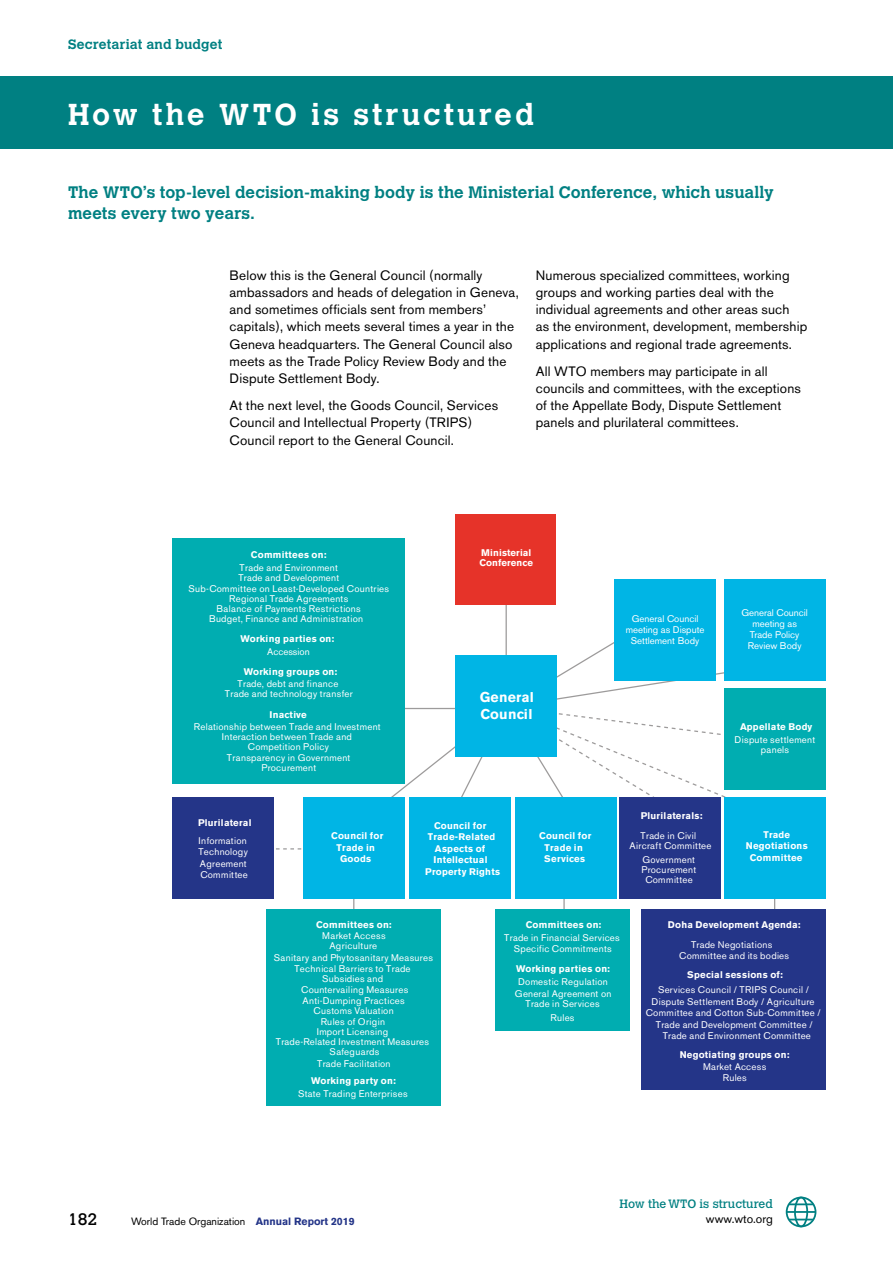
<style>
.page{position:relative;width:893px;height:1263px;background:#fff}
.page>*{position:absolute;margin:0;border:0;box-sizing:border-box;transform-origin:0 0}
.t1{font:700 30px "Calvert";letter-spacing:.105em;color:#fff}
.t2{font:700 16.5px/20.2px "Calvert";letter-spacing:.005em;color:#008082}
.t3{font:16.5px "Calvert";color:#000}
.t4{font:700 14.1px/16.6px "Akzidenz Grotesk BE";letter-spacing:.015em;color:#fff}
.t5{font:13.5px/17.2px "Akzidenz Grotesk BE";letter-spacing:.015em;color:#000}
.t6{font:700 13.5px "Calvert";letter-spacing:.01em;color:#008082}
.t7{font:12px "Calvert";color:#008082}
.t8{font:12px "Akzidenz Grotesk BE";color:#000}
.t9{font:10.5px "Akzidenz Grotesk BE";color:#000}
.t10{font:9.6px/10.2px "Akzidenz Grotesk BE";letter-spacing:.025em;color:#fff;text-align:center}
.t11{font:700 9.6px/11.6px "Akzidenz Grotesk BE";letter-spacing:.025em;color:#fff;text-align:center}
.t12{font:9.6px/10.8px "Akzidenz Grotesk BE";color:#fff;text-align:center}
.t13{font:9.6px "Akzidenz Grotesk BE";color:#0d4582}
.s1{font-weight:700;color:#243588}
</style>
<div class="page">
<div style="left:0;top:77px;width:893px;height:72px;background:#008082"></div>
<div style="left:724px;top:579px;width:101px;height:102px;background:#00b5e5"></div>
<hr style="left:563px;top:890px;width:2px;height:28px;background:#9d9b9b">
<div style="left:515px;top:797px;width:101px;height:101px;background:#00b5e5"></div>
<div style="left:409px;top:797px;width:102px;height:101px;background:#00b5e5"></div>
<div style="left:641px;top:909px;width:184px;height:181px;background:#243588"></div>
<hr style="left:506px;top:605px;width:1px;height:64px;background:#9d9b9b">
<div style="left:455px;top:515px;width:101px;height:90px;background:#e63329"></div>
<svg style="left:276px;top:848px;width:26px;height:1px"></svg>
<svg style="left:374px;top:618px;width:352px;height:193px"></svg>
<div style="left:455px;top:655px;width:102px;height:102px;background:#00b5e5"></div>
<div style="left:724px;top:688px;width:101px;height:102px;background:#00adb1"></div>
<div style="left:172px;top:797px;width:102px;height:101px;background:#243588"></div>
<div style="left:619px;top:797px;width:102px;height:101px;background:#243588"></div>
<div style="left:303px;top:797px;width:102px;height:101px;background:#00b5e5"></div>
<div style="left:724px;top:797px;width:101px;height:101px;background:#00b5e5"></div>
<div style="left:495px;top:909px;width:134px;height:122px;background:#00adb1"></div>
<div style="left:267px;top:909px;width:174px;height:197px;background:#00adb1"></div>
<div style="left:172px;top:538px;width:233px;height:245px;background:#00adb1"></div>
<div style="left:614px;top:579px;width:102px;height:102px;background:#00b5e5"></div>
<div style="left:786px;top:1196px;width:30px;height:31px;border:2px solid #008082;border-radius:50%"></div>
<div style="left:794px;top:1196px;width:14px;height:31px;border:2px solid #008082;border-radius:50%"></div>
<hr style="left:787px;top:1211px;width:28px;height:2px;background:#008082">
<svg style="left:789px;top:1219px;width:24px;height:1px"></svg>
<hr style="left:789px;top:1203px;width:24px;height:2px;background:#008082">
<h3 class="t6" style="left:68px;top:36px;width:156px">Secretariat and budget</h3>
<h1 class="t1" style="left:68px;top:95px;width:468px">How the WTO is structured</h1>
<h2 class="t2" style="left:68px;top:182px;width:707px">The WTO’s top-level decision-making body is the Ministerial Conference, which usually meets every two years.</h2>
<p class="t5" style="left:230px;top:266px;width:291px">Below this is the General Council (normally ambassadors and heads of delegation in Geneva, and sometimes officials sent from members’ capitals), which meets several times a year in the Geneva headquarters. The General Council also meets as the Trade Policy Review Body and the Dispute Settlement Body.</p>
<h3 class="t5" style="left:230px;top:397px;width:270px">At the next level, the Goods Council, Services<br>Council and Intellectual Property (TRIPS)<br>Council report to the General Council.</h3>
<h3 class="t5" style="left:536px;top:266px;width:273px">Numerous specialized committees, working groups and working parties deal with the individual agreements and other areas such<br>as the environment, development, membership applications and regional trade agreements.</h3>
<h3 class="t5" style="left:536px;top:362px;width:267px">All WTO members may participate in all councils and committees, with the exceptions of the Appellate Body, Dispute Settlement panels and plurilateral committees.</h3>
<p class="t11" style="left:251px;top:549px;width:77px">Committees on:</p>
<p class="t10" style="left:188px;top:563px;width:202px">Trade and Environment<br>Trade and Development<br>Sub-Committee on Least-Developed Countries<br>Regional Trade Agreements<br>Balance of Payments Restrictions<br>Budget, Finance and Administration</p>
<p class="t11" style="left:241px;top:632px;width:95px">Working parties on:</p>
<p class="t12" style="left:267px;top:646px;width:44px">Accession</p>
<p class="t11" style="left:244px;top:666px;width:95px">Working groups on:</p>
<p class="t10" style="left:225px;top:679px;width:129px">Trade, debt and finance<br>Trade and technology transfer</p>
<p class="t11" style="left:269px;top:708px;width:39px">Inactive</p>
<p class="t10" style="left:194px;top:721px;width:188px">Relationship between Trade and Investment<br>Interaction between Trade and<br>Competition Policy<br>Transparency in Government<br>Procurement</p>
<p class="t11" style="left:479px;top:547px;width:55px;line-height:10.2px;text-align:left">Ministerial<br>Conference</p>
<h3 class="t4" style="left:480px;top:689px;width:56px">General<br>Council</h3>
<p class="t12" style="left:626px;top:614px;width:80px">General Council meeting as Dispute<br>Settlement Body</p>
<p class="t12" style="left:741px;top:607px;width:68px">General Council meeting as<br>Trade Policy<br>Review Body</p>
<p class="t11" style="left:740px;top:721px;width:74px">Appellate Body</p>
<p class="t10" style="left:735px;top:734px;width:82px">Dispute settlement panels</p>
<p class="t11" style="left:198px;top:817px;width:55px">Plurilateral</p>
<p class="t10" style="left:199px;top:835px;width:51px;line-height:11.6px;text-align:left">Information<br>Technology<br>Agreement<br>Committee</p>
<p class="t13" style="left:244px;top:817px;width:4px">:</p>
<p class="t11" style="left:641px;top:810px;width:63px">Plurilaterals:</p>
<p class="t10" style="left:630px;top:830px;width:84px">Trade in Civil<br>Aircraft Committee</p>
<p class="t10" style="left:641px;top:854px;width:56px">Government<br>Procurement<br>Committee</p>
<p class="t11" style="left:668px;top:919px;width:134px">Doha Development Agenda:</p>
<p class="t10" style="left:679px;top:939px;width:111px;line-height:11.6px">Trade Negotiations<br>Committee and its bodies</p>
<p class="t11" style="left:687px;top:969px;width:97px">Special sessions of:</p>
<p class="t10" style="left:658px;top:984px;width:152px">Services Council / TRIPS Council /</p>
<p class="t10" style="left:652px;top:996px;width:165px">Dispute Settlement Body / Agriculture</p>
<p class="t10" style="left:646px;top:1008px;width:176px">Committee and Cotton Sub-Committee /</p>
<p class="t10" style="left:656px;top:1019px;width:158px">Trade and Development Committee /</p>
<p class="t10" style="left:663px;top:1031px;width:150px">Trade and Environment Committee</p>
<p class="t11" style="left:680px;top:1049px;width:111px">Negotiating groups on:</p>
<p class="t10" style="left:703px;top:1062px;width:65px">Market Access<br>Rules</p>
<p class="t11" style="left:331px;top:830px;width:54px">Council for<br>Trade in<br>Goods</p>
<p class="t11" style="left:425px;top:820px;width:76px">Council for<br>Trade-Related<br>Aspects of<br>Intellectual<br>Property Rights</p>
<p class="t11" style="left:539px;top:830px;width:54px">Council for<br>Trade in<br>Services</p>
<p class="t11" style="left:746px;top:829px;width:63px">Trade<br>Negotiations<br>Committee</p>
<p class="t11" style="left:316px;top:919px;width:77px">Committees on:</p>
<p class="t10" style="left:322px;top:930px;width:65px">Market Access<br>Agriculture</p>
<p class="t10" style="left:274px;top:951px;width:161px;line-height:11.6px">Sanitary and Phytosanitary Measures<br>Technical Barriers to Trade</p>
<p class="t10" style="left:301px;top:974px;width:109px">Subsidies and<br>Countervailing Measures</p>
<p class="t10" style="left:276px;top:996px;width:155px">Anti-Dumping Practices<br>Customs Valuation<br>Rules of Origin<br>Import Licensing<br>Trade-Related Investment Measures<br>Safeguards</p>
<p class="t10" style="left:317px;top:1058px;width:75px">Trade Facilitation</p>
<p class="t11" style="left:311px;top:1075px;width:86px">Working party on:</p>
<p class="t10" style="left:298px;top:1088px;width:111px">State Trading Enterprises</p>
<p class="t11" style="left:526px;top:919px;width:77px">Committees on:</p>
<p class="t10" style="left:504px;top:933px;width:117px">Trade in Financial Services<br>Specific Commitments</p>
<p class="t11" style="left:516px;top:963px;width:95px">Working parties on:</p>
<p class="t10" style="left:515px;top:976px;width:98px;line-height:11.6px">Domestic Regulation<br>General Agreement on</p>
<p class="t10" style="left:525px;top:999px;width:76px">Trade in Services</p>
<p class="t10" style="left:551px;top:1012px;width:25px">Rules</p>
<h2 class="t3" style="left:68px;top:1209px;width:31px">182</h2>
<p class="t9" style="left:131px;top:1215px;width:225px">World Trade Organization <span class="s1">Annual Report 2019</span></p>
<p class="t7" style="left:619px;top:1197px;width:155px">How the WTO is structured</p>
<p class="t8" style="left:706px;top:1211px;width:69px">www.wto.org</p>
</div>
